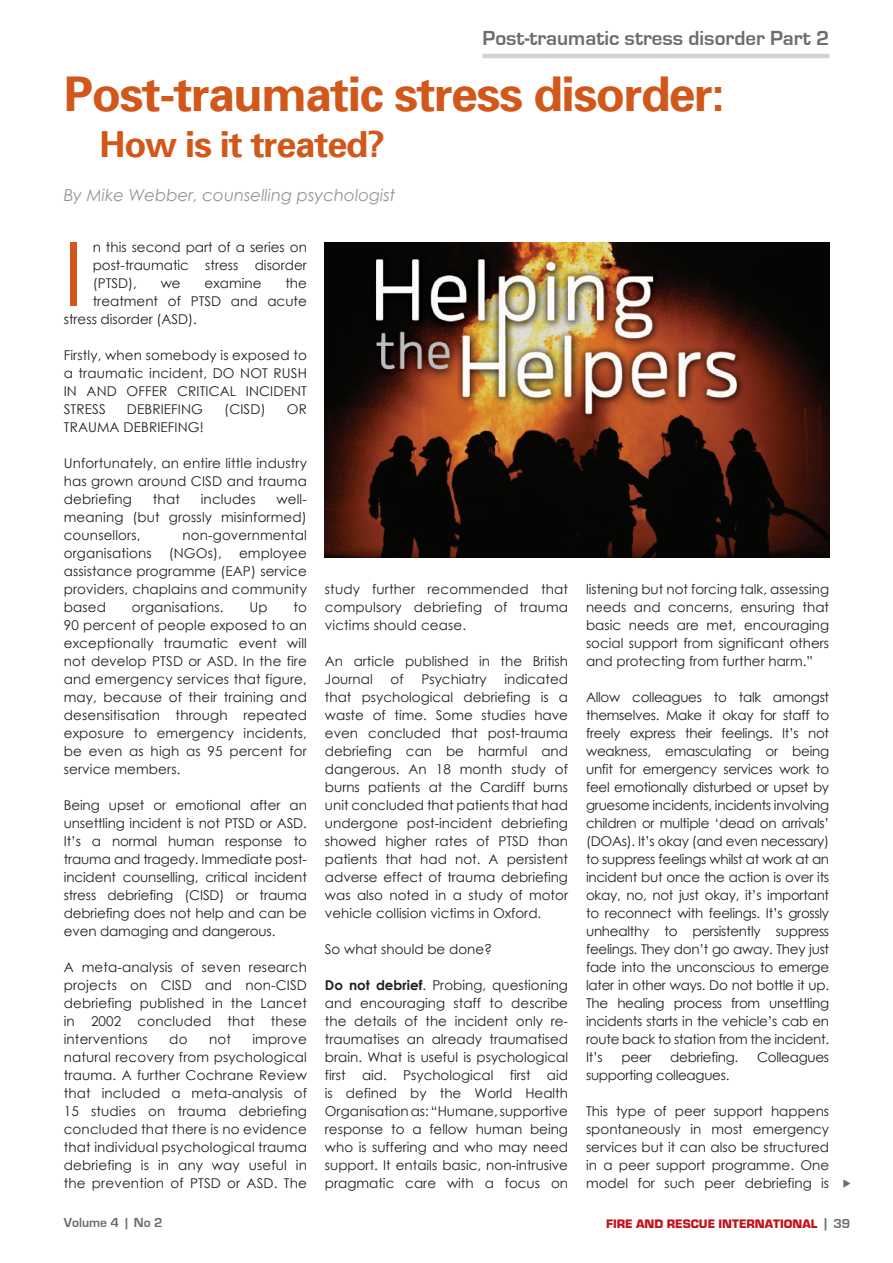
<style>
.page{position:relative;width:893px;height:1263px;background:#fff}
.page>*{position:absolute;margin:0;border:0;box-sizing:border-box;transform-origin:0 0}
.t1{font:88.65px "Century Gothic";color:#d1581a}
.t2{font:700 48px "Univers 65";letter-spacing:-.03em;color:#d1581a}
.t3{font:700 36px "Univers 65";letter-spacing:-.03em;color:#d1581a}
.t4{font:700 21px "Eurostile";color:#6c6d70}
.t5{font:italic 16.5px "Century Gothic";color:#939598}
.t6{font:13.5px/18px "Century Gothic";color:#231f20;text-align:justify}
.t7{font:13.5px "Century Gothic";letter-spacing:-.02em;color:#231f20}
.t8{font:700 13.5px "Eurostile";color:#6c6d70}
.t9{font:900 12.75px "Eurostile";color:#c4121a}
.s1{font-weight:700}
.s2{font-weight:700;font-size:14.7px;color:#6c6d70}
.s3{font-weight:700;font-size:13.5px;color:#6c6d70}
</style>
<div class="page">
<hr style="left:482px;top:54px;width:347px;height:4px;background:#d1d2d4">
<svg style="left:843px;top:1179px;width:7px;height:9px"></svg>
<img style="left:325px;top:243px;width:504px;height:315px">
<h3 class="t4" style="left:482px;top:27px;width:348px">Post-traumatic stress disorder Part 2</h3>
<h2 class="t2" style="left:64px;top:63px;width:662px">Post-traumatic stress disorder:</h2>
<h3 class="t3" style="left:99px;top:121px;width:287px">How is it treated?</h3>
<p class="t5" style="left:64px;top:184px;width:333px">By Mike Webber, counselling psychologist</p>
<h1 class="t1" style="left:64px;top:212px;width:22px">I</h1>
<p class="t6" style="left:93px;top:238px;width:216px">n this second part of a series on post-traumatic stress disorder (PTSD),</p>
<p class="t6" style="left:161px;top:274px;width:21px">we</p>
<p class="t6" style="left:205px;top:274px;width:58px">examine</p>
<p class="t6" style="left:285px;top:274px;width:23px">the</p>
<p class="t6" style="left:93px;top:292px;width:216px">treatment of PTSD and acute</p>
<p class="t6" style="left:64px;top:310px;width:135px">stress disorder (ASD).</p>
<p class="t6" style="left:64px;top:346px;width:245px">Firstly, when somebody is exposed to a traumatic incident, DO NOT RUSH IN AND OFFER CRITICAL INCIDENT STRESS</p>
<p class="t6" style="left:127px;top:400px;width:78px">DEBRIEFING</p>
<p class="t6" style="left:224px;top:400px;width:43px">(CISD)</p>
<p class="t6" style="left:287px;top:400px;width:22px">OR</p>
<p class="t6" style="left:64px;top:418px;width:142px">TRAUMA DEBRIEFING!</p>
<p class="t6" style="left:64px;top:454px;width:245px">Unfortunately, an entire little industry has grown around CISD and trauma debriefing</p>
<p class="t6" style="left:153px;top:490px;width:29px">that</p>
<p class="t6" style="left:201px;top:490px;width:56px">includes</p>
<p class="t6" style="left:64px;top:490px;width:245px;text-indent:213px">well&shy;meaning (but grossly misinformed) counsellors,</p>
<p class="t6" style="left:182px;top:526px;width:126px">non-governmental</p>
<p class="t6" style="left:64px;top:544px;width:89px">organisations</p>
<p class="t6" style="left:169px;top:544px;width:55px">(NGOs),</p>
<p class="t6" style="left:64px;top:544px;width:245px;text-indent:175px">employee assistance programme (EAP) service providers, chaplains and community based</p>
<p class="t6" style="left:132px;top:598px;width:93px">organisations.</p>
<p class="t6" style="left:249px;top:598px;width:20px">Up</p>
<p class="t6" style="left:64px;top:598px;width:245px;text-indent:230px">to 90 percent of people exposed to an exceptionally traumatic event will not develop PTSD or ASD. In the fire and emergency services that figure, may, because of their training and desensitisation through repeated exposure to emergency incidents, be even as high as 95 percent for service members.</p>
<p class="t6" style="left:64px;top:796px;width:245px">Being upset or emotional after an unsettling incident is not PTSD or ASD.<br>It’s a normal human response to trauma and tragedy. Immediate post&shy;incident counselling, critical incident stress debriefing (CISD) or trauma debriefing does not help and can be even damaging and dangerous.</p>
<p class="t6" style="left:64px;top:958px;width:245px">A meta-analysis of seven research projects on CISD and non-CISD debriefing published in the Lancet in 2002 concluded that these interventions</p>
<p class="t6" style="left:64px;top:1030px;width:245px;text-indent:189px">improve natural recovery from psychological trauma. A further Cochrane Review that included a meta-analysis of 15 studies on trauma debriefing concluded that there is no evidence that individual psychological trauma debriefing is in any way useful in the prevention of PTSD or ASD. The</p>
<p class="t6" style="left:169px;top:1030px;width:20px">do</p>
<p class="t6" style="left:209px;top:1030px;width:23px">not</p>
<p class="t6" style="left:325px;top:580px;width:245px">study further recommended that compulsory debriefing of trauma victims should cease.</p>
<p class="t6" style="left:325px;top:652px;width:245px">An article published in the British<br>Journal</p>
<p class="t6" style="left:325px;top:670px;width:245px;text-indent:180px">indicated that psychological debriefing is a waste of time. Some studies have even concluded that post-trauma debriefing can be harmful and dangerous. An 18 month study of burns patients at the Cardiff burns unit concluded that patients that had undergone post-incident debriefing showed higher rates of PTSD than patients that had not. A persistent adverse effect of trauma debriefing was also noted in a study of motor vehicle collision victims in Oxford.</p>
<p class="t6" style="left:325px;top:940px;width:169px">So what should be done?</p>
<p class="t6" style="left:325px;top:976px;width:245px"><span class="s1">Do not debrief</span>. Probing, questioning and encouraging staff to describe the details of the incident only re&shy;traumatises an already traumatised brain. What is useful is psychological first aid. Psychological first aid is defined by the World Health Organisation as: “Humane, supportive response to a fellow human being who is suffering and who may need support. It entails basic, non-intrusive pragmatic care with a focus on</p>
<p class="t6" style="left:391px;top:670px;width:15px">of</p>
<p class="t6" style="left:421px;top:670px;width:67px">Psychiatry</p>
<p class="t6" style="left:586px;top:580px;width:245px">listening but not forcing talk, assessing needs and concerns, ensuring that basic needs are met, encouraging social support from significant others and protecting from further harm.”</p>
<p class="t6" style="left:586px;top:688px;width:245px">Allow colleagues to talk amongst themselves. Make it okay for staff to freely express their feelings. It’s not weakness, emasculating or being unfit for emergency services work to feel emotionally disturbed or upset by gruesome incidents, incidents involving children or multiple ‘dead on arrivals’ (DOAs). It’s okay (and even necessary) to suppress feelings whilst at work at an incident but once the action is over its okay, no, not just okay, it’s important to reconnect with feelings. It’s grossly unhealthy to persistently suppress feelings. They don’t go away. They just fade into the unconscious to emerge later in other ways. Do not bottle it up.<br>The healing process from unsettling incidents starts in the vehicle’s cab en route back to station from the incident.<br>It’s</p>
<p class="t6" style="left:622px;top:1048px;width:32px">peer</p>
<p class="t7" style="left:670px;top:1047px;width:70px">debriefing.</p>
<p class="t7" style="left:757px;top:1047px;width:74px">Colleagues</p>
<p class="t7" style="left:586px;top:1065px;width:145px">supporting colleagues.</p>
<p class="t6" style="left:586px;top:1102px;width:245px">This type of peer support happens spontaneously in most emergency services but it can also be structured in a peer support programme. One model for such peer debriefing is</p>
<p class="t8" style="left:64px;top:1215px;width:100px">Volume 4 | No 2</p>
<p class="t9" style="left:606px;top:1217px;width:246px">FIRE AND RESCUE INTERNATIONAL <span class="s2">|</span> <span class="s3">39</span></p>
</div>
